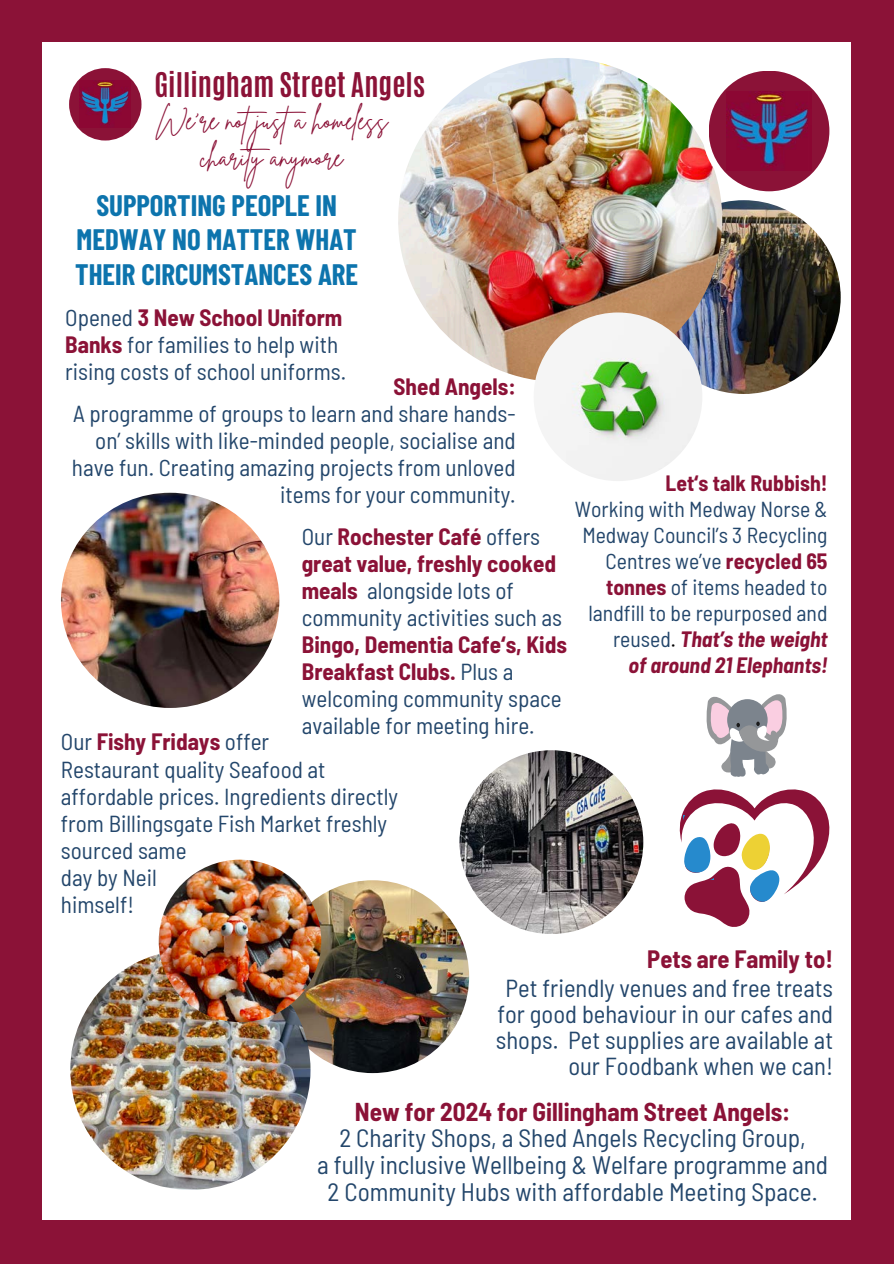
<style>
.page{position:relative;width:894px;height:1264px;background:#fff}
.page>*{position:absolute;margin:0;border:0;box-sizing:border-box;transform-origin:0 0}
.t1{font:700 28.95px/34.7px "Barlow Condensed";color:#0d74ad;text-align:center}
.t2{font:700 28.35px "Antonio";color:#8b1237}
.t3{font:26.55px/36.5px "Brittany Signature";color:#8b1237;text-align:center}
.t4{font:semi-condensed 25.2px/26.7px "Barlow";color:#23466b;text-align:center}
.t5{font:semi-condensed 24.6px/26px "Barlow";color:#23466b;text-align:right}
.t6{font:semi-condensed 23.1px/27.2px "Barlow";color:#23466b}
.t7{font:semi-condensed 21.75px/26px "Barlow";color:#23466b;text-align:right}
.t8{font:italic 700 semi-condensed 21.75px "Barlow";color:#8b1237}
.t9{font:700 semi-condensed 21.75px "Barlow";color:#8b1237}
.s1{font-weight:700;color:#8b1237}
.s2{color:#000}
.s3{font-weight:700;font-style:italic;color:#8b1237}
</style>
<div class="page">
<div style="left:0;top:0;width:893px;height:1263px;background:#8b1237"></div>
<div style="left:43px;top:43px;width:807px;height:1177px;background:#fff"></div>
<img style="left:646px;top:200px;width:194px;height:194px;border-radius:50%">
<svg style="left:706px;top:694px;width:81px;height:83px"></svg>
<img style="left:398px;top:58px;width:324px;height:324px;border-radius:50%">
<div style="left:702px;top:64px;width:133px;height:134px;background:#fff;border-radius:50%"></div>
<div style="left:708px;top:71px;width:121px;height:120px;background:#8b1237;border-radius:50%"></div>
<img style="left:726px;top:91px;width:84px;height:79px">
<svg style="left:65px;top:64px;width:80px;height:80px"></svg>
<div style="left:69px;top:68px;width:72px;height:72px;background:#8b1237;border-radius:50%"></div>
<img style="left:80px;top:81px;width:50px;height:47px">
<svg style="left:679px;top:789px;width:151px;height:138px"></svg>
<img style="left:533px;top:312px;width:169px;height:169px;border-radius:50%">
<img style="left:61px;top:493px;width:218px;height:215px;border-radius:50%">
<img style="left:459px;top:750px;width:184px;height:184px;border-radius:50%">
<img style="left:276px;top:880px;width:193px;height:193px;border-radius:50%">
<img style="left:70px;top:949px;width:240px;height:240px;border-radius:50%">
<img style="left:159px;top:859px;width:162px;height:163px;border-radius:50%">
<p class="t2" style="left:154px;top:64px;width:272px">Gillingham Street Angels</p>
<h4 class="t3" style="left:156px;top:103px;width:233px">We’re notjusta homeless charity anymore</h4>
<p class="t1" style="left:75px;top:187px;width:284px">SUPPORTING PEOPLE IN<br>MEDWAY NO MATTER WHAT<br>THEIR CIRCUMSTANCES ARE</p>
<p class="t6" style="left:65px;top:303px;width:282px">Opened <span class="s1">3 New School Uniform<br>Banks</span> for families to help with rising costs of school uniforms.</p>
<p class="t6" style="left:72px;top:372px;width:445px;text-align:right"><span class="s1">Shed Angels:<br></span>A programme of groups to learn and share hands&shy;on’ skills with like-minded people, socialise and have fun. Creating amazing projects from unloved items for your community.</p>
<h4 class="t6" style="left:302px;top:521px;width:267px">Our <span class="s1">Rochester Café</span> offers <span class="s1">great value, freshly cooked meals</span> alongside lots of community activities such as<br><span class="s1">Bingo, Dementia Cafe‘s, Kids<br>Breakfast Clubs.</span> Plus a welcoming community space available for meeting hire.</h4>
<p class="t6" style="left:61px;top:727px;width:338px">Our <span class="s1">Fishy Fridays</span> offer<br>Restaurant quality Seafood at affordable prices. Ingredients directly from Billingsgate Fish Market freshly sourced same<br>day by Neil<br>himself!</p>
<p class="t9" style="left:665px;top:469px;width:163px">Let‘s talk Rubbish!</p>
<p class="t7" style="left:574px;top:495px;width:254px">Working with Medway Norse &amp;<br>Medway Council’s 3 Recycling<br>Centres we’ve <span class="s1">recycled 65 tonnes</span> of items headed to landfill to be repurposed and reused<span class="s2">.</span> <span class="s3">That’s the weight</span></p>
<h2 class="t8" style="left:628px;top:651px;width:200px">of around 21 Elephants!</h2>
<p class="t5" style="left:505px;top:944px;width:329px;line-height:28.2px"><span class="s1">Pets are Family to!<br></span>Pet friendly venues and free treats</p>
<p class="t5" style="left:496px;top:999px;width:338px">for good behaviour in our cafes and shops. Pet supplies are available at our Foodbank when we can!</p>
<p class="t4" style="left:317px;top:1097px;width:512px"><span class="s1">New for 2024 for Gillingham Street Angels:<br></span>2 Charity Shops, a Shed Angels Recycling Group,<br>a fully inclusive Wellbeing &amp; Welfare programme and 2 Community Hubs with affordable Meeting Space.</p>
</div>
